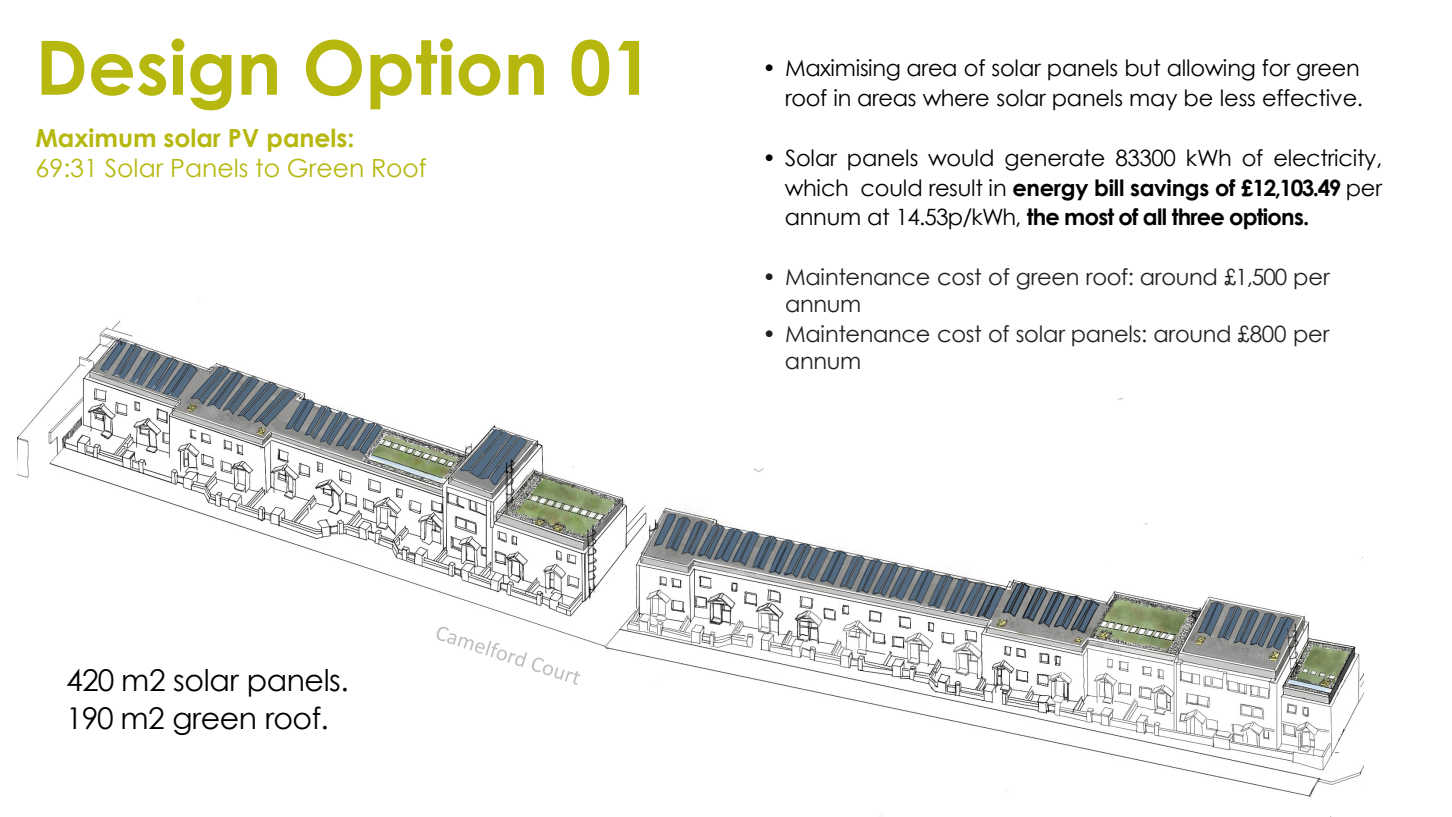
<style>
.page{position:relative;width:1452px;height:817px;background:#fff}
.page>*{position:absolute;margin:0;border:0;box-sizing:border-box;transform-origin:0 0}
.t1{font:700 75px "Century Gothic";color:#b6b810}
.t2{font:30px "Century Gothic";letter-spacing:-.015em;color:#000}
.t3{font:25px "Century Gothic";color:#b6b810}
.t4{font:700 25px "Century Gothic";color:#b6b810}
.t5{font:22.5px/29.9px "Century Gothic";letter-spacing:-.01em;color:#000;text-align:right}
.t6{font:22.5px/27px "Century Gothic";letter-spacing:-.015em;color:#231f20}
.s1{font-weight:700}
</style>
<div class="page">
<img style="left:17px;top:320px;width:1345px;height:478px">
<svg style="left:436px;top:627px;width:144px;height:58px"></svg>
<h1 class="t1" style="left:35px;top:11px;width:619px">Design Option 01</h1>
<h1 class="t4" style="left:35px;top:119px;width:321px">Maximum solar PV panels:</h1>
<h1 class="t3" style="left:35px;top:151px;width:393px">69:31 Solar Panels to Green Roof</h1>
<p class="t2" style="left:66px;top:659px;width:284px">420 m2 solar panels.</p>
<p class="t2" style="left:66px;top:697px;width:264px">190 m2 green roof.</p>
<p class="t5" style="left:762px;top:52px;width:602px">• Maximising area of solar panels but allowing for green roof in areas where solar panels may be less effective.</p>
<p class="t5" style="left:785px;top:142px;width:599px;text-align:justify;text-indent:-22px">• Solar panels would generate 83300 kWh of electricity, which could result in <span class="s1">energy bill savings of £12,103.49</span> per annum at 14.53p/kWh, <span class="s1">the most of all three options.</span></p>
<p class="t6" style="left:785px;top:263px;width:546px;text-indent:-23px">• Maintenance cost of green roof: around £1,500 per annum</p>
<p class="t6" style="left:785px;top:320px;width:546px;text-indent:-22px">• Maintenance cost of solar panels: around £800 per annum</p>
</div>
